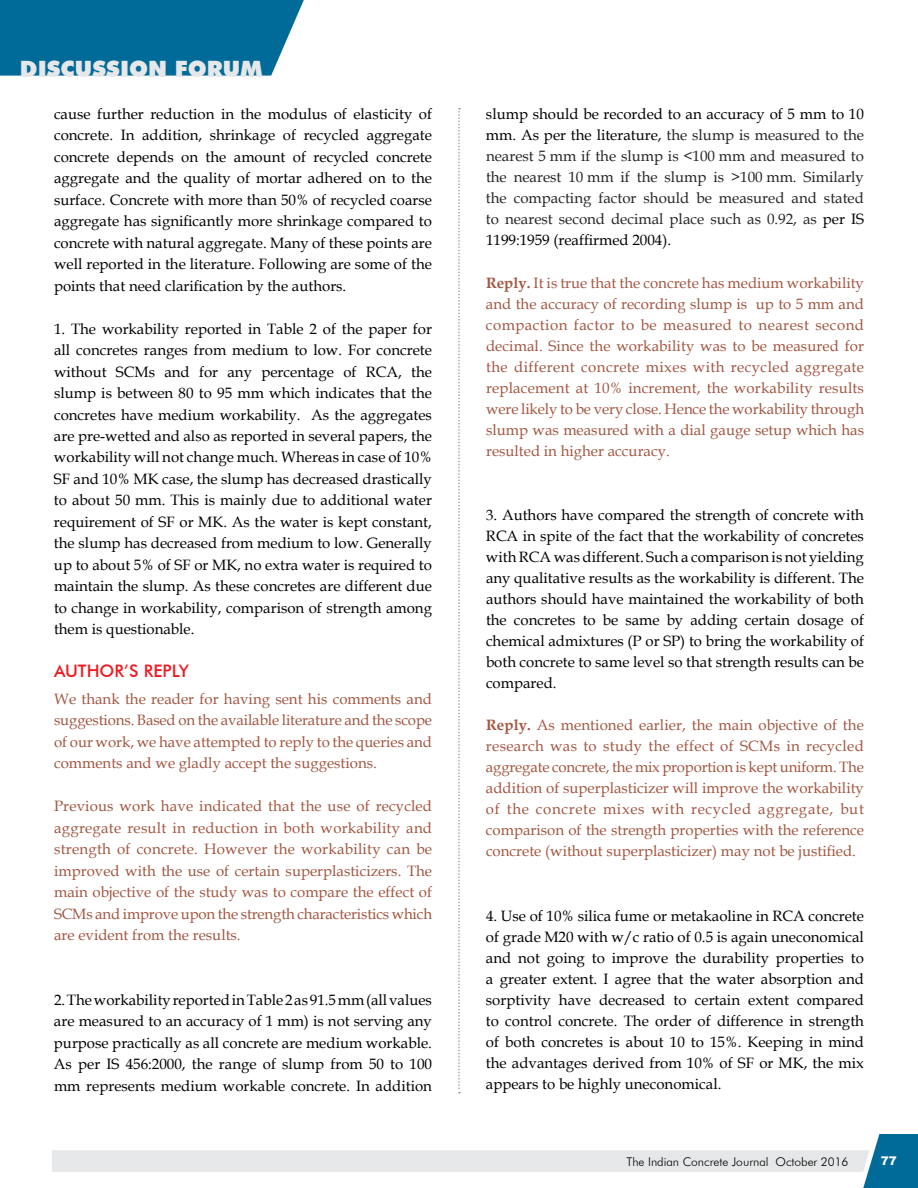
<style>
.page{position:relative;width:918px;height:1188px;background:#fff}
.page>*{position:absolute;margin:0;border:0;box-sizing:border-box;transform-origin:0 0}
.t1{font:900 22.5px "Futura BT";color:#e6e7e8}
.t2{font:500 17.25px "Futura BT";color:#ed1c24}
.t3{font:15px/21.5px "Book Antiqua";color:#000;text-align:justify}
.t4{font:15px/21px "Book Antiqua";color:#a25641;text-align:justify}
.t5{font:15px/21px "Book Antiqua";color:#252525;text-align:justify}
.t6{font:300 12px "Futura BT";color:#000}
.t7{font:900 12px "Arial";color:#fff}
.s1{color:#000}
.s2{font-weight:700}
</style>
<div class="page">
<div style="left:0;top:0;width:304px;height:76px;background:#006b99"></div>
<svg style="left:52px;top:1134px;width:866px;height:54px"></svg>
<svg style="left:458px;top:108px;width:2px;height:986px"></svg>
<h1 class="t1" style="left:20px;top:55px;width:244px">DISCUSSION FORUM</h1>
<p class="t3" style="left:54px;top:103px;width:380px">cause further reduction in the modulus of elasticity of concrete. In addition, shrinkage of recycled aggregate concrete depends on the amount of recycled concrete aggregate and the quality of mortar adhered on to the surface. Concrete with more than 50% of recycled coarse aggregate has significantly more shrinkage compared to concrete with natural aggregate. Many of these points are well reported in the literature. Following are some of the points that need clarification by the authors.</p>
<p class="t3" style="left:54px;top:318px;width:380px">1. The workability reported in Table 2 of the paper for all concretes ranges from medium to low. For concrete without SCMs and for any percentage of RCA, the slump is between 80 to 95 mm which indicates that the concretes have medium workability. As the aggregates are pre-wetted and also as reported in several papers, the workability will not change much. Whereas in case of 10% SF and 10% MK case, the slump has decreased drastically to about 50 mm. This is mainly due to additional water requirement of SF or MK. As the water is kept constant, the slump has decreased from medium to low. Generally up to about 5% of SF or MK, no extra water is required to maintain the slump. As these concretes are different due to change in workability, comparison of strength among them is questionable.</p>
<p class="t2" style="left:54px;top:660px;width:136px">AUTHOR’S REPLY</p>
<p class="t4" style="left:54px;top:688px;width:380px;line-height:21.5px">We thank the reader for having sent his comments and suggestions. Based on the available literature and the scope of our work, we have attempted to reply to the queries and comments and we gladly accept the suggestions.</p>
<p class="t4" style="left:54px;top:795px;width:380px;line-height:21.5px">Previous work have indicated that the use of recycled aggregate result in reduction in both workability and strength of concrete. However the workability can be improved with the use of certain superplasticizers. The main objective of the study was to compare the effect of SCMs and improve upon the strength characteristics which are evident from the results.</p>
<p class="t3" style="left:54px;top:988px;width:380px">2.TheworkabilityreportedinTable2as91.5mm(allvalues are measured to an accuracy of 1 mm) is not serving any purpose practically as all concrete are medium workable.<br>As per IS 456:2000, the range of slump from 50 to 100 mm represents medium workable concrete. In addition</p>
<p class="t5" style="left:486px;top:103px;width:380px"><span class="s1">slump should be recorded to an accuracy of 5 mm to 10 mm. As per the literature,</span> the slump is measured to the nearest 5 mm if the slump is &lt;100 mm and measured to the nearest 10 mm if the slump is &gt;100 mm. Similarly the compacting factor should be measured and stated to nearest second decimal place such as 0.92, as <span class="s1">per IS 1199:1959 (reaffirmed 2004).</span></p>
<p class="t4" style="left:486px;top:272px;width:380px"><span class="s2">Reply.</span> It is true that the concrete has medium workability and the accuracy of recording slump is up to 5 mm and compaction factor to be measured to nearest second decimal. Since the workability was to be measured for the different concrete mixes with recycled aggregate replacement at 10% increment, the workability results were likely to be very close. Hence the workability through slump was measured with a dial gauge setup which has resulted in higher accuracy.</p>
<p class="t3" style="left:486px;top:504px;width:380px;line-height:21px">3. Authors have compared the strength of concrete with RCA in spite of the fact that the workability of concretes with RCA was different. Such a comparison is not yielding any qualitative results as the workability is different. The authors should have maintained the workability of both the concretes to be same by adding certain dosage of chemical admixtures (P or SP) to bring the workability of both concrete to same level so that strength results can be compared.</p>
<p class="t4" style="left:486px;top:714px;width:380px"><span class="s2">Reply.</span> As mentioned earlier, the main objective of the research was to study the effect of SCMs in recycled aggregate concrete, the mix proportion is kept uniform. The addition of superplasticizer will improve the workability of the concrete mixes with recycled aggregate, but comparison of the strength properties with the reference concrete (without superplasticizer) may not be justified.</p>
<p class="t3" style="left:486px;top:905px;width:380px;line-height:21px">4. Use of 10% silica fume or metakaoline in RCA concrete of grade M20 with w/c ratio of 0.5 is again uneconomical and not going to improve the durability properties to a greater extent. I agree that the water absorption and sorptivity have decreased to certain extent compared to control concrete. The order of difference in strength of both concretes is about 10 to 15%. Keeping in mind the advantages derived from 10% of SF or MK, the mix appears to be highly uneconomical.</p>
<p class="t6" style="left:626px;top:1154px;width:224px">The Indian Concrete Journal October 2016</p>
<p class="t7" style="left:881px;top:1152px;width:18px">77</p>
</div>
